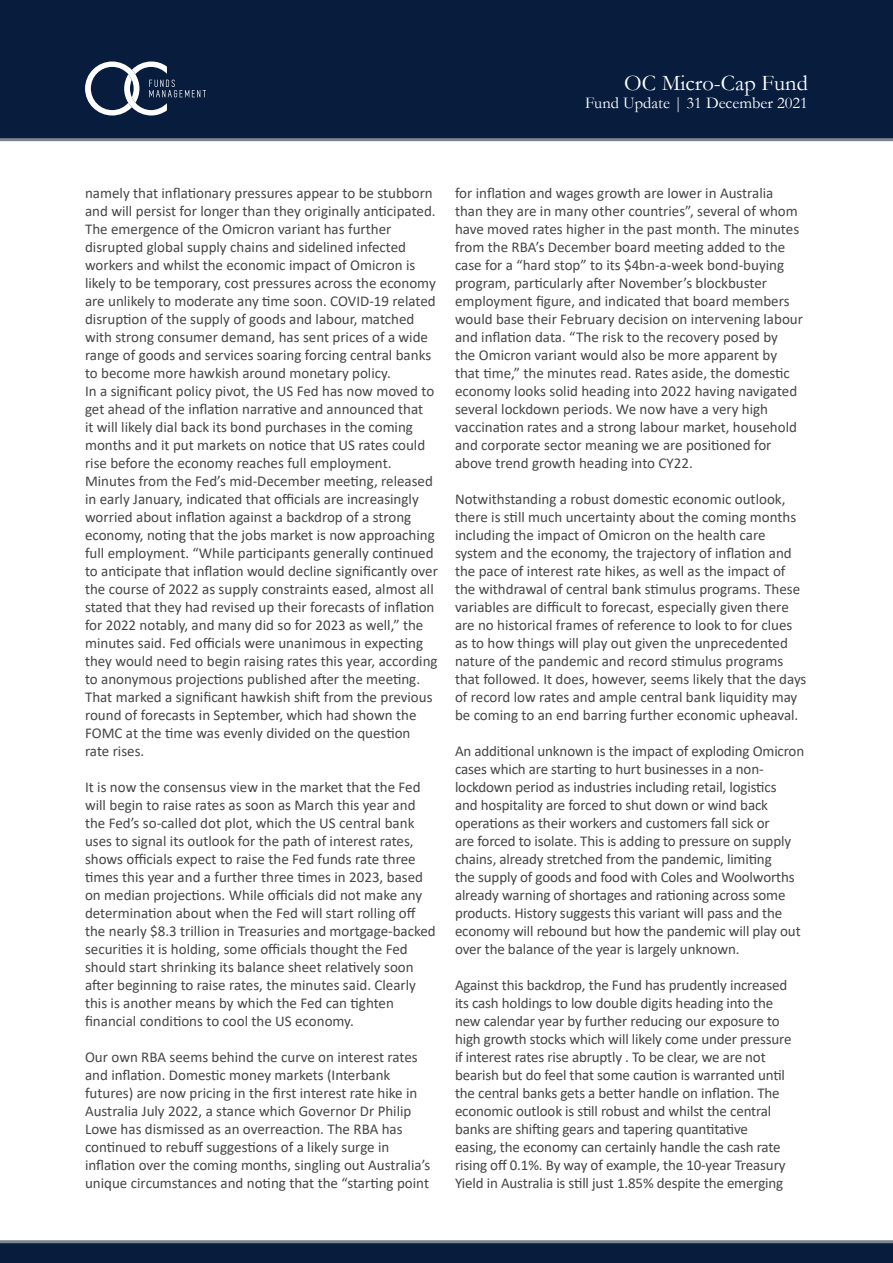
<style>
.page{position:relative;width:893px;height:1263px;background:#fff}
.page>*{position:absolute;margin:0;border:0;box-sizing:border-box;transform-origin:0 0}
.t1{font:22.5px "Garamond";color:#fff}
.t2{font:16.5px "Garamond";color:#fff}
.t3{font:15px/18px "Calibri";color:#454647}
</style>
<div class="page">
<div style="left:0;top:1242px;width:893px;height:21px;background:#081d3e"></div>
<hr style="left:0;top:1240px;width:893px;height:3px;background:#7e868d">
<div style="left:0;top:0;width:893px;height:138px;background:#081d3e"></div>
<hr style="left:0;top:138px;width:893px;height:3px;background:#7e868d">
<svg style="left:85px;top:61px;width:121px;height:54px"></svg>
<h1 class="t1" style="left:624px;top:68px;width:185px">OC Micro-Cap Fund</h1>
<p class="t2" style="left:585px;top:92px;width:224px">Fund Update | 31 December 2021</p>
<p class="t3" style="left:85px;top:184px;width:352px">namely that inflationary pressures appear to be stubborn and will persist for longer than they originally anticipated.<br>The emergence of the Omicron variant has further disrupted global supply chains and sidelined infected workers and whilst the economic impact of Omicron is likely to be temporary, cost pressures across the economy are unlikely to moderate any time soon. COVID-19 related disruption of the supply of goods and labour, matched with strong consumer demand, has sent prices of a wide range of goods and services soaring forcing central banks to become more hawkish around monetary policy.</p>
<p class="t3" style="left:85px;top:382px;width:354px">In a significant policy pivot, the US Fed has now moved to get ahead of the inflation narrative and announced that<br>it will likely dial back its bond purchases in the coming months and it put markets on notice that US rates could rise before the economy reaches full employment.<br>Minutes from the Fed’s mid-December meeting, released in early January, indicated that officials are increasingly worried about inflation against a backdrop of a strong economy, noting that the jobs market is now approaching full employment. “While participants generally continued to anticipate that inflation would decline significantly over the course of 2022 as supply constraints eased, almost all stated that they had revised up their forecasts of inflation for 2022 notably, and many did so for 2023 as well,” the minutes said. Fed officials were unanimous in expecting they would need to begin raising rates this year, according to anonymous projections published after the meeting.<br>That marked a significant hawkish shift from the previous round of forecasts in September, which had shown the FOMC at the time was evenly divided on the question rate rises.</p>
<p class="t3" style="left:85px;top:778px;width:352px">It is now the consensus view in the market that the Fed will begin to raise rates as soon as March this year and the Fed’s so-called dot plot, which the US central bank uses to signal its outlook for the path of interest rates, shows officials expect to raise the Fed funds rate three times this year and a further three times in 2023, based on median projections. While officials did not make any determination about when the Fed will start rolling off the nearly $8.3 trillion in Treasuries and mortgage-backed securities it is holding, some officials thought the Fed should start shrinking its balance sheet relatively soon after beginning to raise rates, the minutes said. Clearly this is another means by which the Fed can tighten financial conditions to cool the US economy.</p>
<p class="t3" style="left:85px;top:1048px;width:347px">Our own RBA seems behind the curve on interest rates and inflation. Domestic money markets (Interbank futures) are now pricing in the first interest rate hike in Australia July 2022, a stance which Governor Dr Philip Lowe has dismissed as an overreaction. The RBA has continued to rebuff suggestions of a likely surge in inflation over the coming months, singling out Australia’s unique circumstances and noting that the “starting point</p>
<p class="t3" style="left:455px;top:184px;width:350px">for inflation and wages growth are lower in Australia than they are in many other countries”, several of whom have moved rates higher in the past month. The minutes from the RBA’s December board meeting added to the case for a “hard stop” to its $4bn-a-week bond-buying program, particularly after November’s blockbuster employment figure, and indicated that board members would base their February decision on intervening labour and inflation data. “The risk to the recovery posed by<br>the Omicron variant would also be more apparent by that time,” the minutes read. Rates aside, the domestic economy looks solid heading into 2022 having navigated several lockdown periods. We now have a very high vaccination rates and a strong labour market, household and corporate sector meaning we are positioned for above trend growth heading into CY22.</p>
<p class="t3" style="left:455px;top:490px;width:353px">Notwithstanding a robust domestic economic outlook, there is still much uncertainty about the coming months including the impact of Omicron on the health care system and the economy, the trajectory of inflation and the pace of interest rate hikes, as well as the impact of the withdrawal of central bank stimulus programs. These variables are difficult to forecast, especially given there are no historical frames of reference to look to for clues as to how things will play out given the unprecedented nature of the pandemic and record stimulus programs that followed. It does, however, seems likely that the days of record low rates and ample central bank liquidity may be coming to an end barring further economic upheaval.</p>
<p class="t3" style="left:455px;top:742px;width:351px">An additional unknown is the impact of exploding Omicron cases which are starting to hurt businesses in a non&shy;lockdown period as industries including retail, logistics<br>and hospitality are forced to shut down or wind back operations as their workers and customers fall sick or<br>are forced to isolate. This is adding to pressure on supply chains, already stretched from the pandemic, limiting<br>the supply of goods and food with Coles and Woolworths already warning of shortages and rationing across some products. History suggests this variant will pass and the economy will rebound but how the pandemic will play out over the balance of the year is largely unknown.</p>
<p class="t3" style="left:455px;top:976px;width:338px">Against this backdrop, the Fund has prudently increased its cash holdings to low double digits heading into the new calendar year by further reducing our exposure to high growth stocks which will likely come under pressure if interest rates rise abruptly . To be clear, we are not bearish but do feel that some caution is warranted until the central banks gets a better handle on inflation. The economic outlook is still robust and whilst the central banks are shifting gears and tapering quantitative easing, the economy can certainly handle the cash rate rising off 0.1%. By way of example, the 10-year Treasury Yield in Australia is still just 1.85% despite the emerging</p>
</div>
